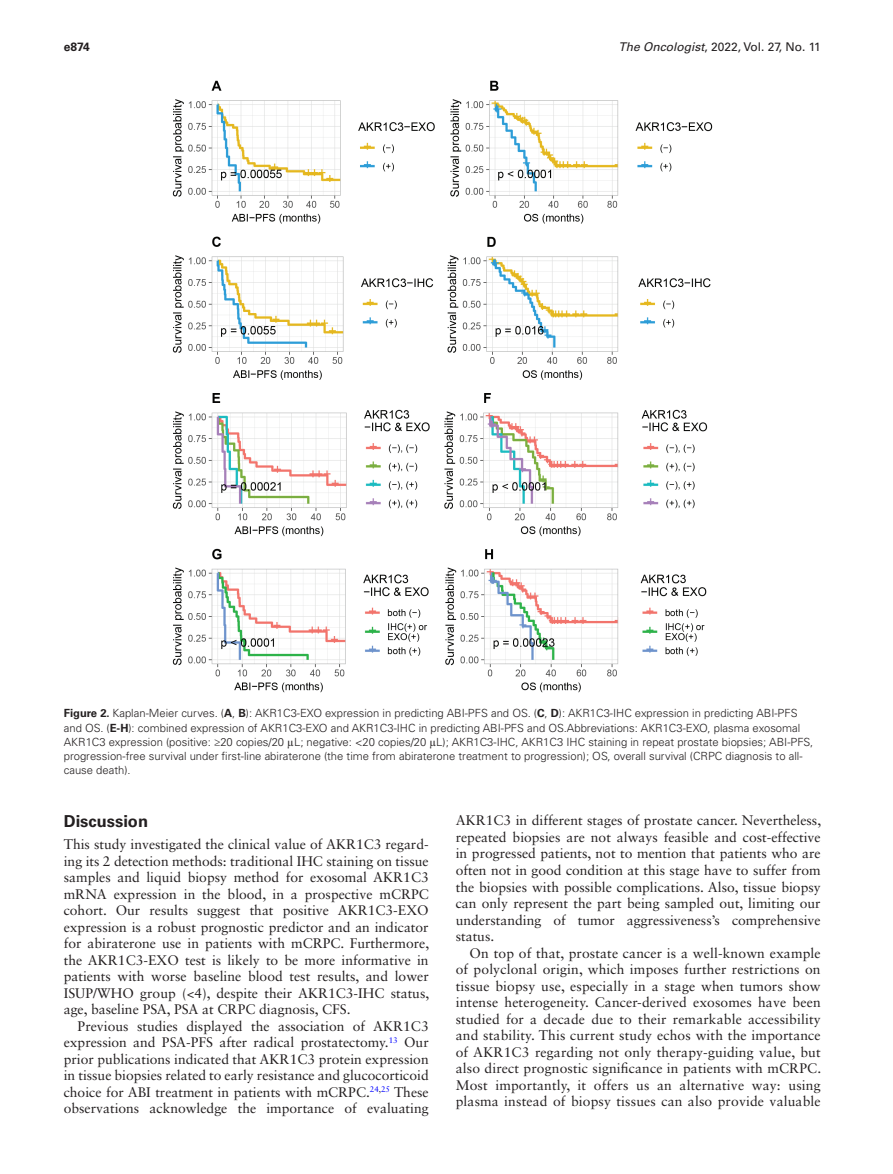
<style>
.page{position:relative;width:893px;height:1174px;background:#fff}
.page>*{position:absolute;margin:0;border:0;box-sizing:border-box;transform-origin:0 0}
.t1{font:700 16.5px "Univers LT Std";color:#231f20}
.t2{font:13.8px/16.5px "Sabon LT Std";color:#231f20;text-align:justify}
.t3{font:12px "Univers LT Std";color:#231f20}
.t4{font:700 12px "Univers LT Std";color:#231f20}
.t5{font:300 11.25px/14.2px "Univers LT Std";color:#231f20}
.s1{font-style:italic}
.s2{font-weight:700}
.s3{font-family:"Gandhari Unicode";font-weight:400}
</style>
<div class="page">
<img style="left:172px;top:81px;width:540px;height:611px">
<p class="t4" style="left:64px;top:40px;width:28px">e874</p>
<p class="t3" style="left:619px;top:40px;width:204px"><span class="s1">The Oncologist</span>, 2022, Vol. 27, No. 11</p>
<p class="t5" style="left:64px;top:706px;width:751px"><span class="s2">Figure 2.</span> Kaplan-Meier curves. (<span class="s2">A</span>, <span class="s2">B</span>): AKR1C3-EXO expression in predicting ABI-PFS and OS. (<span class="s2">C</span>, <span class="s2">D</span>): AKR1C3-IHC expression in predicting ABI-PFS and OS. (<span class="s2">E-H</span>): combined expression of AKR1C3-EXO and AKR1C3-IHC in predicting ABI-PFS and OS.Abbreviations: AKR1C3-EXO, plasma exosomal AKR1C3 expression (positive: ≥20 copies/20 <span class="s3">μ</span>L; negative: &lt;20 copies/20 <span class="s3">μ</span>L); AKR1C3-IHC, AKR1C3 IHC staining in repeat prostate biopsies; ABI-PFS, progression-free survival under first-line abiraterone (the time from abiraterone treatment to progression); OS, overall survival (CRPC diagnosis to all&shy;cause death).</p>
<p class="t1" style="left:64px;top:811px;width:86px">Discussion</p>
<p class="t2" style="left:64px;top:836px;width:367px">This study investigated the clinical value of AKR1C3 regard&shy;ing its 2 detection methods: traditional IHC staining on tissue samples and liquid biopsy method for exosomal AKR1C3 mRNA expression in the blood, in a prospective mCRPC cohort. Our results suggest that positive AKR1C3-EXO expression is a robust prognostic predictor and an indicator for abiraterone use in patients with mCRPC. Furthermore, the AKR1C3-EXO test is likely to be more informative in patients with worse baseline blood test results, and lower ISUP/WHO group (&lt;4), despite their AKR1C3-IHC status, age, baseline PSA, PSA at CRPC diagnosis, CFS.</p>
<p class="t2" style="left:64px;top:1017px;width:366px;text-indent:14px">Previous studies displayed the association of AKR1C3 expression and PSA-PFS after radical prostatectomy.<sup>13</sup> Our prior publications indicated that AKR1C3 protein expression in tissue biopsies related to early resistance and glucocorticoid choice for ABI treatment in patients with mCRPC.<sup>24</sup><sup>,</sup><sup>25</sup> These observations acknowledge the importance of evaluating</p>
<p class="t2" style="left:456px;top:812px;width:367px">AKR1C3 in different stages of prostate cancer. Nevertheless, repeated biopsies are not always feasible and cost-effective in progressed patients, not to mention that patients who are often not in good condition at this stage have to suffer from the biopsies with possible complications. Also, tissue biopsy can only represent the part being sampled out, limiting our understanding of tumor aggressiveness’s comprehensive status.</p>
<p class="t2" style="left:456px;top:944px;width:367px;text-indent:14px">On top of that, prostate cancer is a well-known example of polyclonal origin, which imposes further restrictions on tissue biopsy use, especially in a stage when tumors show intense heterogeneity. Cancer-derived exosomes have been studied for a decade due to their remarkable accessibility and stability. This current study echos with the importance of AKR1C3 regarding not only therapy-guiding value, but also direct prognostic significance in patients with mCRPC.<br>Most importantly, it offers us an alternative way: using plasma instead of biopsy tissues can also provide valuable</p>
</div>
